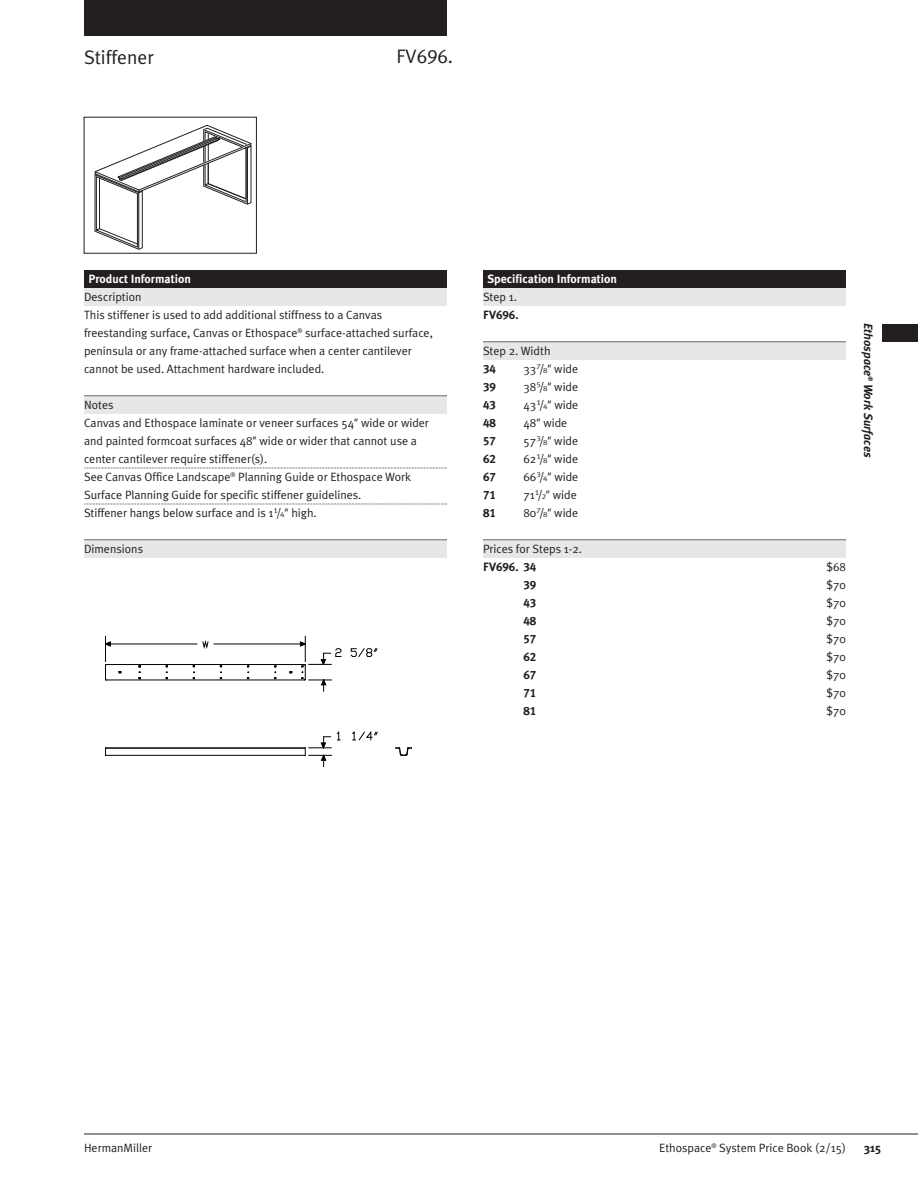
<style>
.page{position:relative;width:918px;height:1188px;background:#fff}
.page>*{position:absolute;margin:0;border:0;box-sizing:border-box;transform-origin:0 0}
.t1{font:19.5px "Meta HM";color:#231f20}
.t2{font:19.5px "Meta Caps HM";color:#231f20}
.t3{font:12px/18px "Meta HM";color:#231f20}
.t4{font:700 12px "Meta Caps HM";color:#231f20}
.t5{font:700 12px "Meta HM";color:#fff}
.t6{font:italic 700 12px "Meta HM";color:#231f20}
.t7{font:700 12px "Meta HM";color:#231f20}
.s1{font-style:italic}
.s2{font-family:"Meta Caps HM"}
.s3{font-family:"Meta Caps HM";font-size:7.2px}
</style>
<div class="page">
<div style="left:84px;top:270px;width:363px;height:18px;background:#231f20"></div>
<div style="left:84px;top:288px;width:363px;height:18px;background:#e6e7e9"></div>
<div style="left:84px;top:396px;width:363px;height:18px;background:#e6e7e9"></div>
<svg style="left:84px;top:468px;width:363px;height:1px"></svg>
<svg style="left:84px;top:504px;width:363px;height:1px"></svg>
<div style="left:84px;top:540px;width:363px;height:18px;background:#e6e7e9"></div>
<div style="left:483px;top:270px;width:363px;height:18px;background:#231f20"></div>
<div style="left:483px;top:288px;width:363px;height:18px;background:#e6e7e9"></div>
<div style="left:483px;top:342px;width:363px;height:18px;background:#e6e7e9"></div>
<div style="left:483px;top:540px;width:363px;height:18px;background:#e6e7e9"></div>
<hr style="left:106px;top:680px;width:199px;height:1px;background:#040503">
<hr style="left:106px;top:664px;width:199px;height:1px;background:#040503">
<svg style="left:166px;top:665px;width:2px;height:14px"></svg>
<svg style="left:139px;top:665px;width:2px;height:14px"></svg>
<svg style="left:274px;top:665px;width:2px;height:14px"></svg>
<svg style="left:247px;top:665px;width:2px;height:14px"></svg>
<svg style="left:220px;top:665px;width:2px;height:14px"></svg>
<svg style="left:193px;top:665px;width:2px;height:14px"></svg>
<svg style="left:396px;top:748px;width:16px;height:8px"></svg>
<svg style="left:105px;top:636px;width:6px;height:44px"></svg>
<hr style="left:106px;top:644px;width:91px;height:1px;background:#040503">
<svg style="left:203px;top:640px;width:5px;height:9px"></svg>
<hr style="left:214px;top:644px;width:91px;height:1px;background:#040503">
<svg style="left:351px;top:648px;width:26px;height:9px"></svg>
<svg style="left:300px;top:636px;width:41px;height:55px"></svg>
<svg style="left:352px;top:731px;width:26px;height:10px"></svg>
<svg style="left:105px;top:731px;width:235px;height:36px"></svg>
<div style="left:84px;top:0;width:363px;height:36px;background:#231f20"></div>
<svg style="left:94px;top:124px;width:158px;height:126px"></svg>
<hr style="left:84px;top:1134px;width:834px;height:1px;background:#231f20">
<div style="left:882px;top:324px;width:36px;height:18px;background:#231f20"></div>
<h1 class="t1" style="left:84px;top:49px;width:71px">Stiffener</h1>
<h1 class="t2" style="left:397px;top:46px;width:58px">FV696.</h1>
<p class="t5" style="left:88px;top:272px;width:104px">Product Information</p>
<p class="t3" style="left:84px;top:288px;width:350px">Description<br>This stiffener is used to add additional stiffness to a Canvas freestanding surface, Canvas or Ethospace® surface-attached surface, peninsula or any frame-attached surface when a center cantilever cannot be used. Attachment hardware included.</p>
<p class="t3" style="left:84px;top:396px;width:346px">Notes<br>Canvas and Ethospace laminate or veneer surfaces 54<span class="s1">"</span> wide or wider and painted formcoat surfaces 48<span class="s1">"</span> wide or wider that cannot use a center cantilever require stiffener(s).<br>See Canvas Office Landscape® Planning Guide or Ethospace Work Surface Planning Guide for specific stiffener guidelines.<br>Stiffener hangs below surface and is 1<sup>1</sup><span class="s2">/</span><span class="s3">4</span><span class="s1">"</span> high.</p>
<p class="t3" style="left:84px;top:540px;width:61px">Dimensions</p>
<p class="t5" style="left:488px;top:272px;width:131px">Specification Information</p>
<p class="t3" style="left:483px;top:288px;width:35px">Step 1.</p>
<p class="t4" style="left:483px;top:308px;width:37px">FV696.</p>
<p class="t3" style="left:483px;top:342px;width:69px">Step 2. Width</p>
<p class="t4" style="left:483px;top:362px;width:14px">34</p>
<p class="t3" style="left:524px;top:360px;width:56px">33<sup>7</sup><span class="s2">/</span><span class="s3">8</span><span class="s1">"</span> wide</p>
<p class="t4" style="left:483px;top:380px;width:14px">39</p>
<p class="t3" style="left:524px;top:378px;width:56px">38<sup>5</sup><span class="s2">/</span><span class="s3">8</span><span class="s1">"</span> wide</p>
<p class="t4" style="left:483px;top:398px;width:14px">43</p>
<p class="t3" style="left:524px;top:396px;width:56px">43<sup>1</sup><span class="s2">/</span><span class="s3">4</span><span class="s1">"</span> wide</p>
<p class="t4" style="left:483px;top:416px;width:14px">48</p>
<p class="t3" style="left:524px;top:414px;width:45px">48<span class="s1">"</span> wide</p>
<p class="t4" style="left:483px;top:434px;width:14px">57</p>
<p class="t3" style="left:524px;top:432px;width:56px">57<sup>3</sup><span class="s2">/</span><span class="s3">8</span><span class="s1">"</span> wide</p>
<p class="t4" style="left:483px;top:452px;width:14px">62</p>
<p class="t3" style="left:524px;top:450px;width:56px">62<sup>1</sup><span class="s2">/</span><span class="s3">8</span><span class="s1">"</span> wide</p>
<p class="t4" style="left:483px;top:470px;width:14px">67</p>
<p class="t3" style="left:524px;top:468px;width:56px">66<sup>3</sup><span class="s2">/</span><span class="s3">4</span><span class="s1">"</span> wide</p>
<p class="t4" style="left:483px;top:488px;width:14px">71</p>
<p class="t3" style="left:524px;top:486px;width:55px">71<sup>1</sup><span class="s2">/</span><span class="s3">2</span><span class="s1">"</span> wide</p>
<p class="t4" style="left:483px;top:506px;width:14px">81</p>
<p class="t3" style="left:524px;top:504px;width:56px">80<sup>7</sup><span class="s2">/</span><span class="s3">8</span><span class="s1">"</span> wide</p>
<p class="t3" style="left:483px;top:540px;width:100px">Prices for Steps 1-2.</p>
<p class="t4" style="left:483px;top:560px;width:55px">FV696. 34</p>
<p class="t3" style="left:827px;top:558px;width:21px">$68</p>
<p class="t4" style="left:524px;top:578px;width:14px">39</p>
<p class="t3" style="left:827px;top:576px;width:21px">$70</p>
<p class="t4" style="left:524px;top:596px;width:14px">43</p>
<p class="t3" style="left:827px;top:594px;width:21px">$70</p>
<p class="t4" style="left:524px;top:614px;width:14px">48</p>
<p class="t3" style="left:827px;top:612px;width:21px">$70</p>
<p class="t4" style="left:524px;top:632px;width:14px">57</p>
<p class="t3" style="left:827px;top:630px;width:21px">$70</p>
<p class="t4" style="left:524px;top:650px;width:14px">62</p>
<p class="t3" style="left:827px;top:648px;width:21px">$70</p>
<p class="t4" style="left:524px;top:668px;width:14px">67</p>
<p class="t3" style="left:827px;top:666px;width:21px">$70</p>
<p class="t4" style="left:524px;top:686px;width:14px">71</p>
<p class="t3" style="left:827px;top:684px;width:21px">$70</p>
<p class="t4" style="left:524px;top:704px;width:14px">81</p>
<p class="t3" style="left:827px;top:702px;width:21px">$70</p>
<p class="t6" style="left:875px;top:323px;width:136px;rotate:90deg">Ethospace® Work Surfaces</p>
<p class="t3" style="left:84px;top:1139px;width:70px">HermanMiller</p>
<p class="t3" style="left:659px;top:1139px;width:188px">Ethospace® System Price Book (2/15)</p>
<p class="t7" style="left:864px;top:1141px;width:19px">315</p>
</div>
